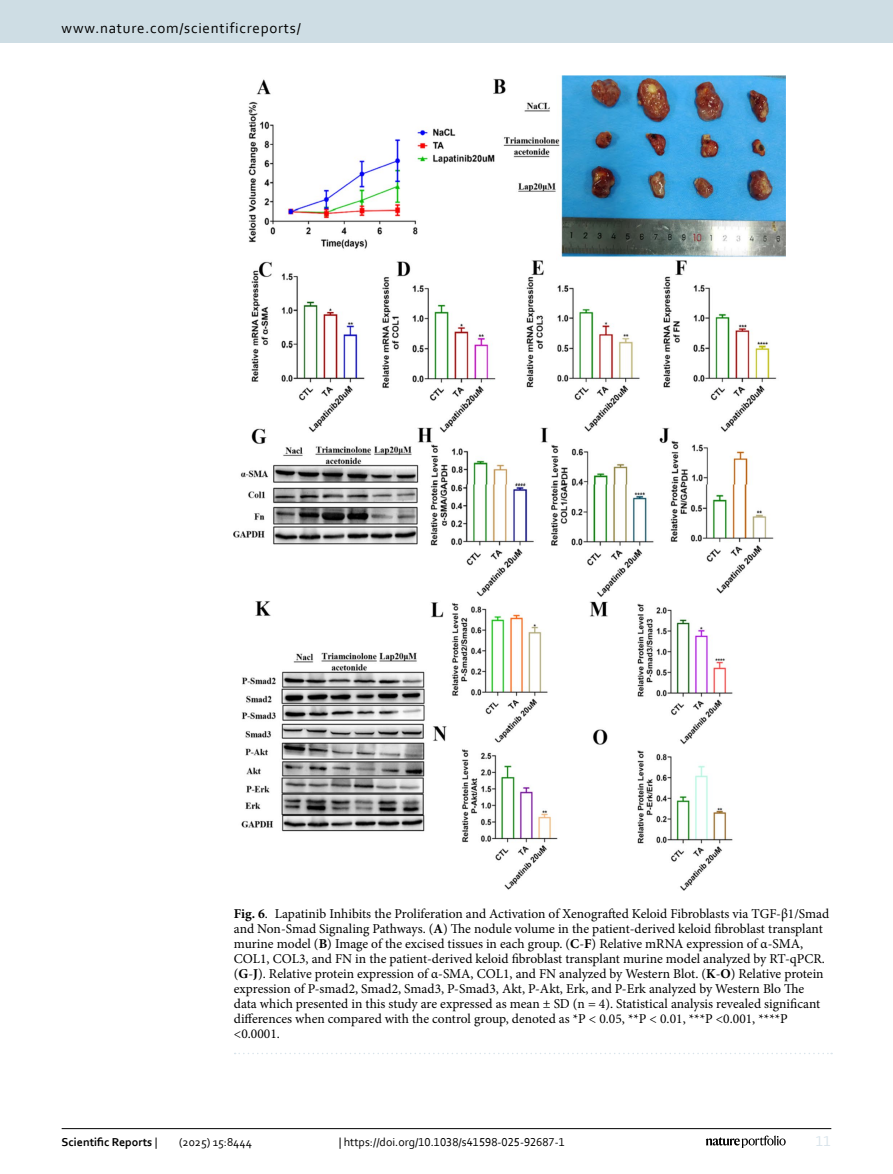
<style>
.page{position:relative;width:893px;height:1174px;background:#fff}
.page>*{position:absolute;margin:0;border:0;box-sizing:border-box;transform-origin:0 0}
.t1{font:15px "Corbel";letter-spacing:.05em;color:#000}
.t2{font:15px "Corbel";color:#d9e4eb}
.Figure_Caption{font:13.5px/15px "Minion Pro";letter-spacing:-.005em;color:#000}
.t3{font:12px "Corbel";color:#000}
.t4{font:700 12px "Corbel";color:#000}
.s1{font-weight:700}
.s2{font-weight:400}
</style>
<div class="page">
<img style="left:234px;top:76px;width:551px;height:814px">
<svg style="left:235px;top:1053px;width:597px;height:1px"></svg>
<hr style="left:62px;top:1128px;width:769px;height:1px;background:#000">
<svg style="left:706px;top:1135px;width:80px;height:12px"></svg>
<div style="left:0;top:0;width:893px;height:43px;background:#cedde4"></div>
<p class="t1" style="left:62px;top:18px;width:241px">www.nature.com/scientificreports/</p>
<p class="Figure_Caption" style="left:234px;top:906px;width:597px"><span class="s1">Fig. 6</span>. Lapatinib Inhibits the Proliferation and Activation of Xenografted Keloid Fibroblasts via TGF-β1/Smad and Non-Smad Signaling Pathways. (<span class="s1">A</span>) The nodule volume in the patient-derived keloid fibroblast transplant murine model (<span class="s1">B</span>) Image of the excised tissues in each group. (<span class="s1">C</span>-<span class="s1">F</span>) Relative mRNA expression of α-SMA, COL1, COL3, and FN in the patient-derived keloid fibroblast transplant murine model analyzed by RT-qPCR. (<span class="s1">G</span>-<span class="s1">J</span>). Relative protein expression of α-SMA, COL1, and FN analyzed by Western Blot. (<span class="s1">K</span>-<span class="s1">O</span>) Relative protein expression of P-smad2, Smad2, Smad3, P-Smad3, Akt, P-Akt, Erk, and P-Erk analyzed by Western Blo The data which presented in this study are expressed as mean ± SD (n = 4). Statistical analysis revealed significant differences when compared with the control group, denoted as *P &lt; 0.05, **P &lt; 0.01, ***P &lt;0.001, ****P &lt;0.0001.</p>
<p class="t4" style="left:62px;top:1134px;width:97px">Scientific Reports <span class="s2">|</span></p>
<p class="t3" style="left:179px;top:1134px;width:74px">(2025) 15:8444</p>
<p class="t3" style="left:339px;top:1134px;width:228px">| https://doi.org/10.1038/s41598-025-92687-1</p>
<p class="t2" style="left:816px;top:1132px;width:17px">11</p>
</div>
